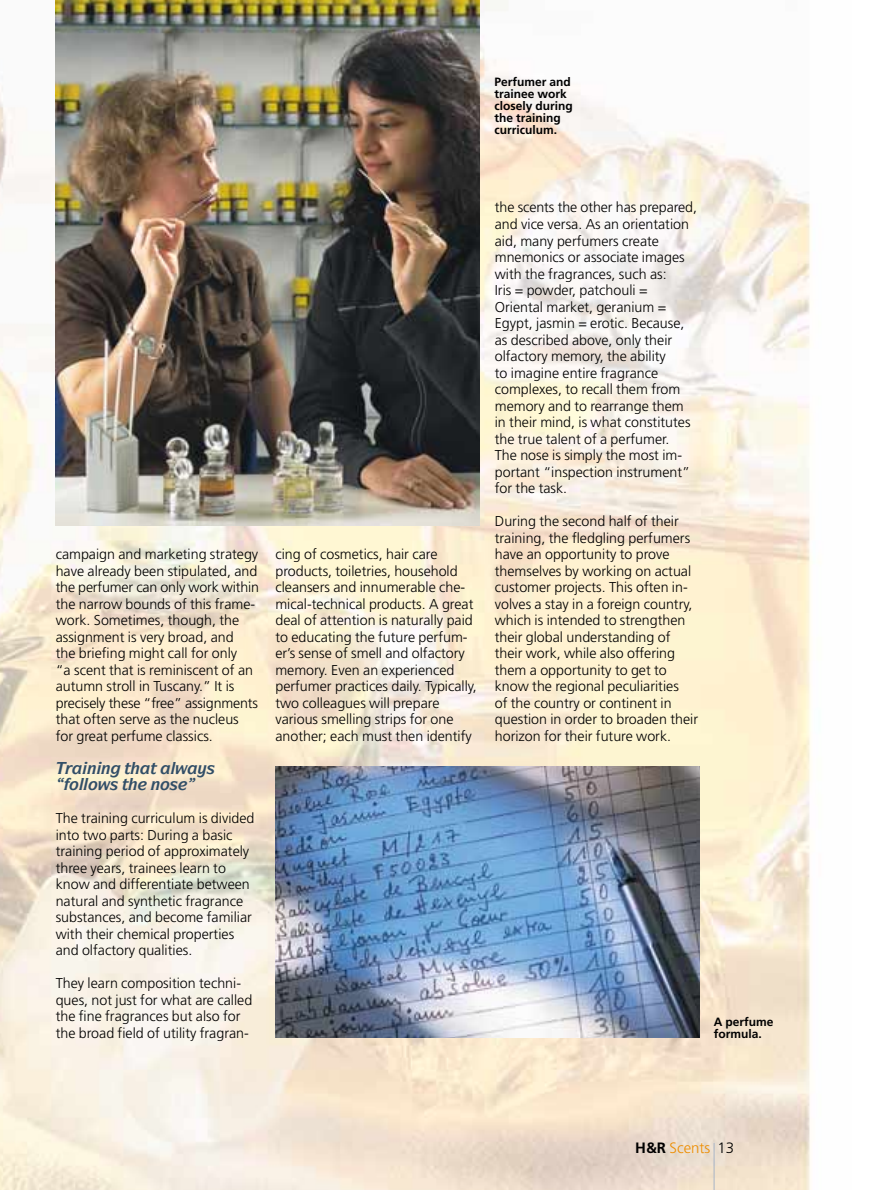
<style>
.page{position:relative;width:893px;height:1190px;background:#fff}
.page>*{position:absolute;margin:0;border:0;box-sizing:border-box;transform-origin:0 0}
.t1{font:italic 700 18px "Symbol Itc T";color:#314e67}
.t2{font:300 15px "Frutiger";color:#ed8d00}
.t3{font:300 14.25px/16.5px "Frutiger";color:#000}
.t4{font:700 12px/12px "Frutiger";color:#000}
.s1{font-weight:700;color:#000}
.s2{color:#000}
</style>
<div class="page">
<img style="left:0;top:0;width:812px;height:1190px">
<hr style="left:713px;top:1142px;width:1px;height:48px;background:#a7b4c6">
<img style="left:56px;top:0;width:423px;height:526px">
<img style="left:275px;top:766px;width:424px;height:271px">
<svg style="left:161px;top:764px;width:9px;height:10px"></svg>
<svg style="left:57px;top:761px;width:31px;height:29px"></svg>
<svg style="left:96px;top:761px;width:25px;height:29px"></svg>
<svg style="left:128px;top:761px;width:22px;height:29px"></svg>
<svg style="left:176px;top:764px;width:39px;height:26px"></svg>
<p class="t4" style="left:494px;top:77px;width:80px">Perfumer and trainee work closely during the training curriculum.</p>
<p class="t3" style="left:56px;top:547px;width:205px">campaign and marketing strategy have already been stipulated, and the perfumer can only work within the narrow bounds of this frame&shy;work. Sometimes, though, the assignment is very broad, and<br>the briefing might call for only<br>“a scent that is reminiscent of an autumn stroll in Tuscany.” It is precisely these “free” assignments that often serve as the nucleus for great perfume classics.</p>
<p class="t1" style="left:87px;top:761px;width:90px">■■ ▼ ▼ ●</p>
<p class="t1" style="left:69px;top:778px;width:110px">□●●□ ▲ ▼ ■□▲</p>
<p class="t3" style="left:56px;top:811px;width:200px">The training curriculum is divided into two parts: During a basic training period of approximately three years, trainees learn to know and differentiate between natural and synthetic fragrance substances, and become familiar with their chemical properties and olfactory qualities.</p>
<p class="t3" style="left:56px;top:976px;width:198px">They learn composition techni&shy;ques, not just for what are called the fine fragrances but also for the broad field of utility fragran-</p>
<p class="t3" style="left:275px;top:547px;width:203px">cing of cosmetics, hair care products, toiletries, household cleansers and innumerable che&shy;mical-technical products. A great deal of attention is naturally paid to educating the future perfum&shy;er’s sense of smell and olfactory memory. Even an experienced perfumer practices daily. Typically, two colleagues will prepare various smelling strips for one another; each must then identify</p>
<p class="t3" style="left:495px;top:200px;width:204px">the scents the other has prepared, and vice versa. As an orientation aid, many perfumers create mnemonics or associate images with the fragrances, such as:<br>Iris = powder, patchouli =<br>Oriental market, geranium =<br>Egypt, jasmin = erotic. Because, as described above, only their olfactory memory, the ability<br>to imagine entire fragrance complexes, to recall them from memory and to rearrange them in their mind, is what constitutes the true talent of a perfumer.<br>The nose is simply the most im&shy;portant “inspection instrument” for the task.</p>
<p class="t3" style="left:495px;top:514px;width:205px">During the second half of their training, the fledgling perfumers have an opportunity to prove themselves by working on actual customer projects. This often in&shy;volves a stay in a foreign country, which is intended to strengthen their global understanding of their work, while also offering them a opportunity to get to know the regional peculiarities<br>of the country or continent in question in order to broaden their horizon for their future work.</p>
<p class="t4" style="left:714px;top:1016px;width:61px">A perfume formula.</p>
<p class="t2" style="left:635px;top:1142px;width:100px"><span class="s1">H&amp;R</span> Scents <span class="s2">13</span></p>
</div>
